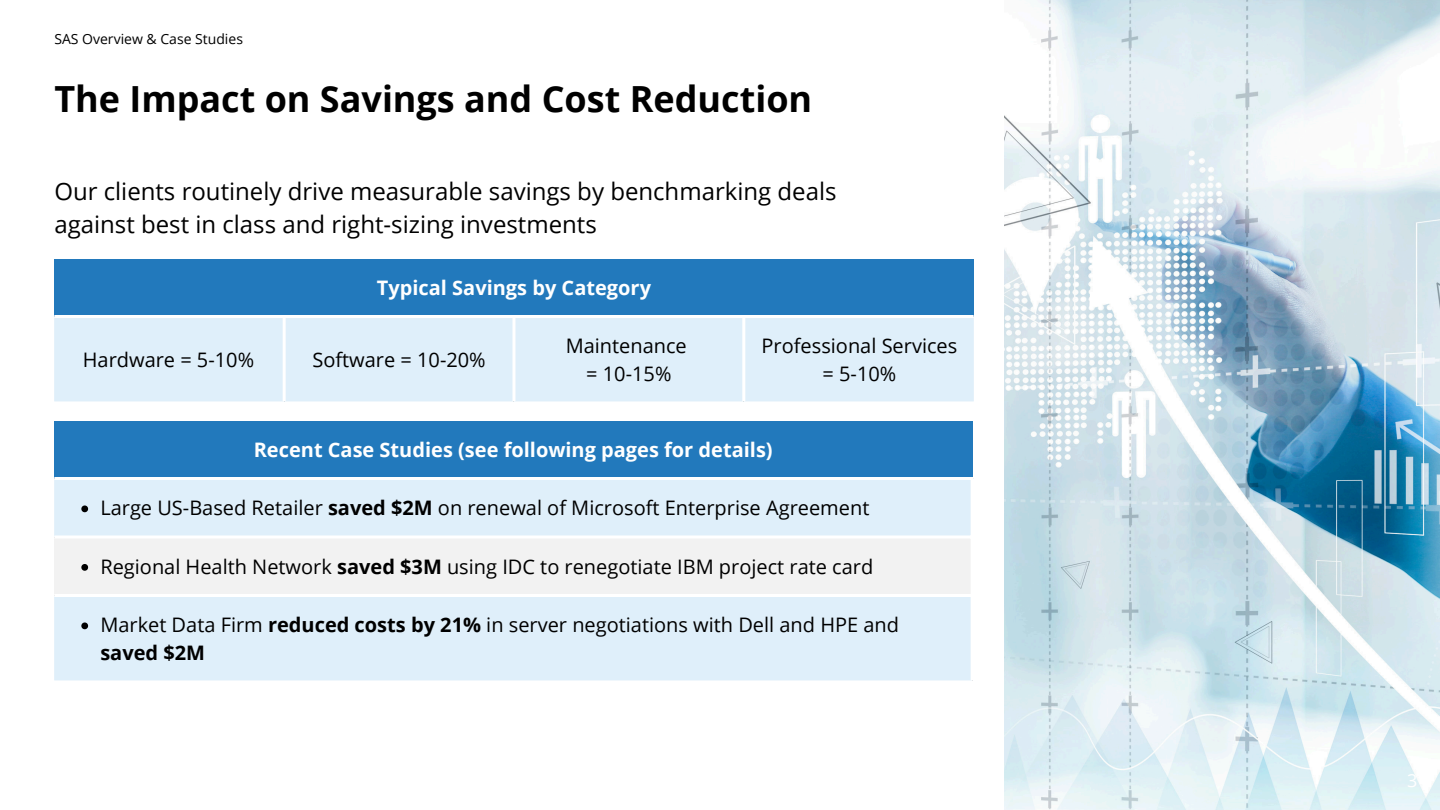
<style>
.page{position:relative;width:1440px;height:810px;background:#fff}
.page>*{position:absolute;margin:0;border:0;box-sizing:border-box;transform-origin:0 0}
.t1{font:700 36px "Open Sans";color:#000}
.t2{font:24px/33px "Open Sans";color:#000}
.t3{font:20px/27.8px "Open Sans";color:#000;text-align:center}
.t4{font:700 20px "Open Sans";color:#fff}
.t5{font:18px "Open Sans";color:#fff}
.t6{font:14px "Open Sans";color:#000}
.s1{font-weight:700}
</style>
<div class="page">
<div style="left:54px;top:260px;width:920px;height:57px;background:#2279bc"></div>
<div style="left:54px;top:318px;width:920px;height:83px;background:#dfeffa"></div>
<hr style="left:283px;top:318px;width:3px;height:83px;background:#fff">
<hr style="left:512px;top:318px;width:3px;height:83px;background:#fff">
<hr style="left:742px;top:318px;width:3px;height:83px;background:#fff">
<hr style="left:54px;top:315px;width:920px;height:3px;background:#fff">
<div style="left:54px;top:422px;width:918px;height:57px;background:#2279bc"></div>
<div style="left:54px;top:480px;width:917px;height:200px;background:#dfeffa"></div>
<div style="left:54px;top:537px;width:918px;height:59px;background:#f2f2f2"></div>
<svg style="left:81px;top:506px;width:7px;height:6px"></svg>
<svg style="left:81px;top:564px;width:7px;height:7px"></svg>
<svg style="left:81px;top:622px;width:7px;height:7px"></svg>
<hr style="left:971px;top:480px;width:3px;height:200px;background:#fff">
<hr style="left:54px;top:477px;width:920px;height:3px;background:#fff">
<hr style="left:54px;top:536px;width:920px;height:2px;background:#fff">
<hr style="left:54px;top:594px;width:920px;height:3px;background:#fff">
<img style="left:1005px;top:0;width:435px;height:810px">
<p class="t6" style="left:54px;top:29px;width:190px">SAS Overview &amp; Case Studies</p>
<p class="t1" style="left:54px;top:73px;width:759px">The Impact on Savings and Cost Reduction</p>
<p class="t2" style="left:54px;top:175px;width:784px">Our clients routinely drive measurable savings by benchmarking deals against best in class and right-sizing investments</p>
<p class="t4" style="left:377px;top:273px;width:276px">Typical Savings by Category</p>
<h1 class="t3" style="left:83px;top:345px;width:173px">Hardware = 5-10%</h1>
<h2 class="t3" style="left:312px;top:345px;width:175px">Software = 10-20%</h2>
<p class="t3" style="left:566px;top:332px;width:123px">Maintenance</p>
<p class="t3" style="left:586px;top:359px;width:87px">= 10-15%</p>
<p class="t3" style="left:762px;top:332px;width:197px">Professional Services = 5-10%</p>
<p class="t4" style="left:254px;top:435px;width:520px">Recent Case Studies (see following pages for details)</p>
<p class="t3" style="left:100px;top:494px;width:771px">Large US-Based Retailer <span class="s1">saved $2M</span> on renewal of Microsoft Enterprise Agreement</p>
<p class="t3" style="left:100px;top:552px;width:774px">Regional Health Network <span class="s1">saved $3M</span> using IDC to renegotiate IBM project rate card</p>
<p class="t3" style="left:100px;top:611px;width:800px;text-align:left">Market Data Firm <span class="s1">reduced costs by 21%</span> in server negotiations with Dell and HPE and <span class="s1">saved $2M</span></p>
<p class="t5" style="left:1407px;top:768px;width:12px">3</p>
</div>
